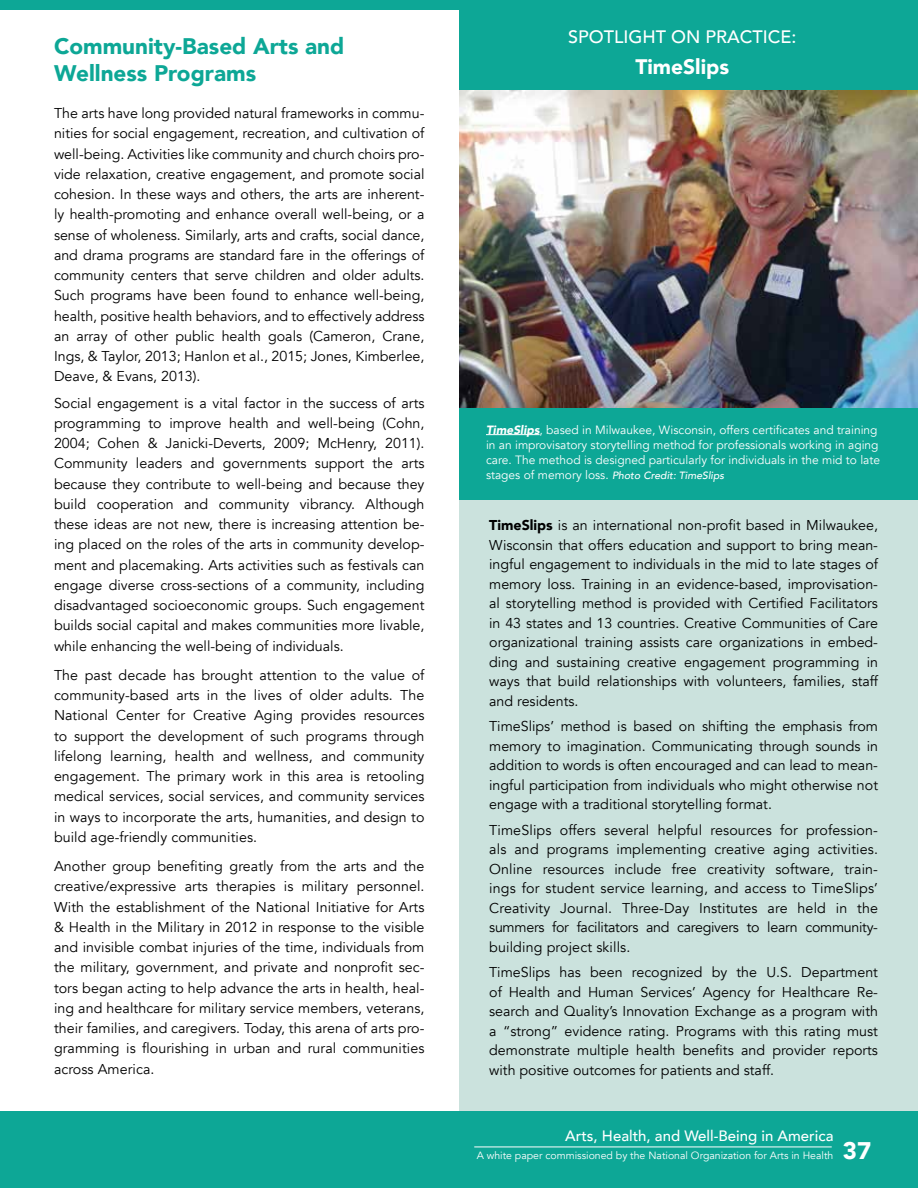
<style>
.page{position:relative;width:918px;height:1188px;background:#fff}
.page>*{position:absolute;margin:0;border:0;box-sizing:border-box;transform-origin:0 0}
.t1{font:900 24px "Avenir";color:#fff}
.t2{font:900 22.5px/27px "Avenir";color:#0da796}
.t3{font:900 21px "Avenir";color:#fff}
.t4{font:500 18px "Avenir";color:#fff}
.t5{font:500 15px "Avenir";color:#fff}
.t6{font:14.25px/20.2px "Avenir";color:#000;text-align:justify}
.t7{font:12px/15px "Avenir";color:#fff}
.t8{font:10.5px "Avenir";color:#fff}
.t9{font:italic 500 10.5px "Avenir";color:#fff}
.s1{font-weight:900;font-style:italic}
.s2{font-weight:400;font-style:normal;font-size:12px}
.s3{font-weight:900}
</style>
<div class="page">
<div style="left:459px;top:0;width:459px;height:1188px;background:#cbe2dd"></div>
<div style="left:0;top:1111px;width:918px;height:77px;background:#0da796"></div>
<div style="left:459px;top:0;width:459px;height:91px;background:#0da796"></div>
<hr style="left:474px;top:1147px;width:358px;height:1px;background:#fff">
<img style="left:459px;top:91px;width:459px;height:317px">
<div style="left:459px;top:408px;width:459px;height:92px;background:#0da796"></div>
<hr style="left:486px;top:434px;width:54px;height:1px;background:#fff">
<div style="left:0;top:0;width:918px;height:9px;background:#0da796"></div>
<h2 class="t2" style="left:54px;top:32px;width:292px">Community-Based Arts and<br>Wellness Programs</h2>
<p class="t6" style="left:54px;top:103px;width:372px">The arts have long provided natural frameworks in commu&shy;nities for social engagement, recreation, and cultivation of well-being. Activities like community and church choirs pro&shy;vide relaxation, creative engagement, and promote social cohesion. In these ways and others, the arts are inherent&shy;ly health-promoting and enhance overall well-being, or a sense of wholeness. Similarly, arts and crafts, social dance, and drama programs are standard fare in the offerings of community centers that serve children and older adults.<br>Such programs have been found to enhance well-being, health, positive health behaviors, and to effectively address an array of other public health goals (Cameron, Crane, Ings, &amp; Taylor, 2013; Hanlon et al., 2015; Jones, Kimberlee, Deave, &amp; Evans, 2013).</p>
<p class="t6" style="left:54px;top:393px;width:372px">Social engagement is a vital factor in the success of arts programming to improve health and well-being (Cohn, 2004; Cohen &amp; Janicki-Deverts, 2009; McHenry, 2011).<br>Community leaders and governments support the arts because they contribute to well-being and because they build cooperation and community vibrancy. Although these ideas are not new, there is increasing attention be&shy;ing placed on the roles of the arts in community develop&shy;ment and placemaking. Arts activities such as festivals can engage diverse cross-sections of a community, including disadvantaged socioeconomic groups. Such engagement builds social capital and makes communities more livable, while enhancing the well-being of individuals.</p>
<p class="t6" style="left:54px;top:665px;width:372px">The past decade has brought attention to the value of community-based arts in the lives of older adults. The National Center for Creative Aging provides resources to support the development of such programs through lifelong learning, health and wellness, and community engagement. The primary work in this area is retooling medical services, social services, and community services in ways to incorporate the arts, humanities, and design to build age-friendly communities.</p>
<p class="t6" style="left:54px;top:856px;width:372px">Another group benefiting greatly from the arts and the creative/expressive arts therapies is military personnel.<br>With the establishment of the National Initiative for Arts &amp; Health in the Military in 2012 in response to the visible and invisible combat injuries of the time, individuals from the military, government, and private and nonprofit sec&shy;tors began acting to help advance the arts in health, heal&shy;ing and healthcare for military service members, veterans, their families, and caregivers. Today, this arena of arts pro&shy;gramming is flourishing in urban and rural communities across America.</p>
<p class="t4" style="left:568px;top:21px;width:230px">SPOTLIGHT ON PRACTICE:</p>
<h3 class="t3" style="left:635px;top:49px;width:95px">TimeSlips</h3>
<p class="t7" style="left:486px;top:422px;width:396px"><span class="s1">TimeSlips</span>, based in Milwaukee, Wisconsin, offers certificates and training in an improvisatory storytelling method for professionals working in aging care. The method is designed particularly for individuals in the mid to late</p>
<p class="t9" style="left:486px;top:469px;width:240px"><span class="s2">stages of memory loss.</span> Photo Credit: TimeSlips</p>
<p class="t6" style="left:489px;top:516px;width:390px;line-height:19.5px"><span class="s3">TimeSlips</span> is an international non-profit based in Milwaukee, Wisconsin that offers education and support to bring mean&shy;ingful engagement to individuals in the mid to late stages of memory loss. Training in an evidence-based, improvisation&shy;al storytelling method is provided with Certified Facilitators in 43 states and 13 countries. Creative Communities of Care organizational training assists care organizations in embed&shy;ding and sustaining creative engagement programming in ways that build relationships with volunteers, families, staff and residents.</p>
<p class="t6" style="left:489px;top:717px;width:390px;line-height:19.5px">TimeSlips’ method is based on shifting the emphasis from memory to imagination. Communicating through sounds in addition to words is often encouraged and can lead to mean&shy;ingful participation from individuals who might otherwise not engage with a traditional storytelling format.</p>
<p class="t6" style="left:489px;top:821px;width:390px;line-height:19.5px">TimeSlips offers several helpful resources for profession&shy;als and programs implementing creative aging activities.<br>Online resources include free creativity software, train&shy;ings for student service learning, and access to TimeSlips’ Creativity Journal. Three-Day Institutes are held in the summers for facilitators and caregivers to learn community&shy;building project skills.</p>
<p class="t6" style="left:489px;top:963px;width:390px;line-height:19.5px">TimeSlips has been recognized by the U.S. Department of Health and Human Services’ Agency for Healthcare Re&shy;search and Quality’s Innovation Exchange as a program with a “strong” evidence rating. Programs with this rating must demonstrate multiple health benefits and provider reports with positive outcomes for patients and staff.</p>
<p class="t5" style="left:565px;top:1123px;width:270px">Arts, Health, and Well-Being in America</p>
<p class="t8" style="left:477px;top:1149px;width:358px">A white paper commissioned by the National Organization for Arts in Health</p>
<h1 class="t1" style="left:843px;top:1130px;width:30px">37</h1>
</div>
